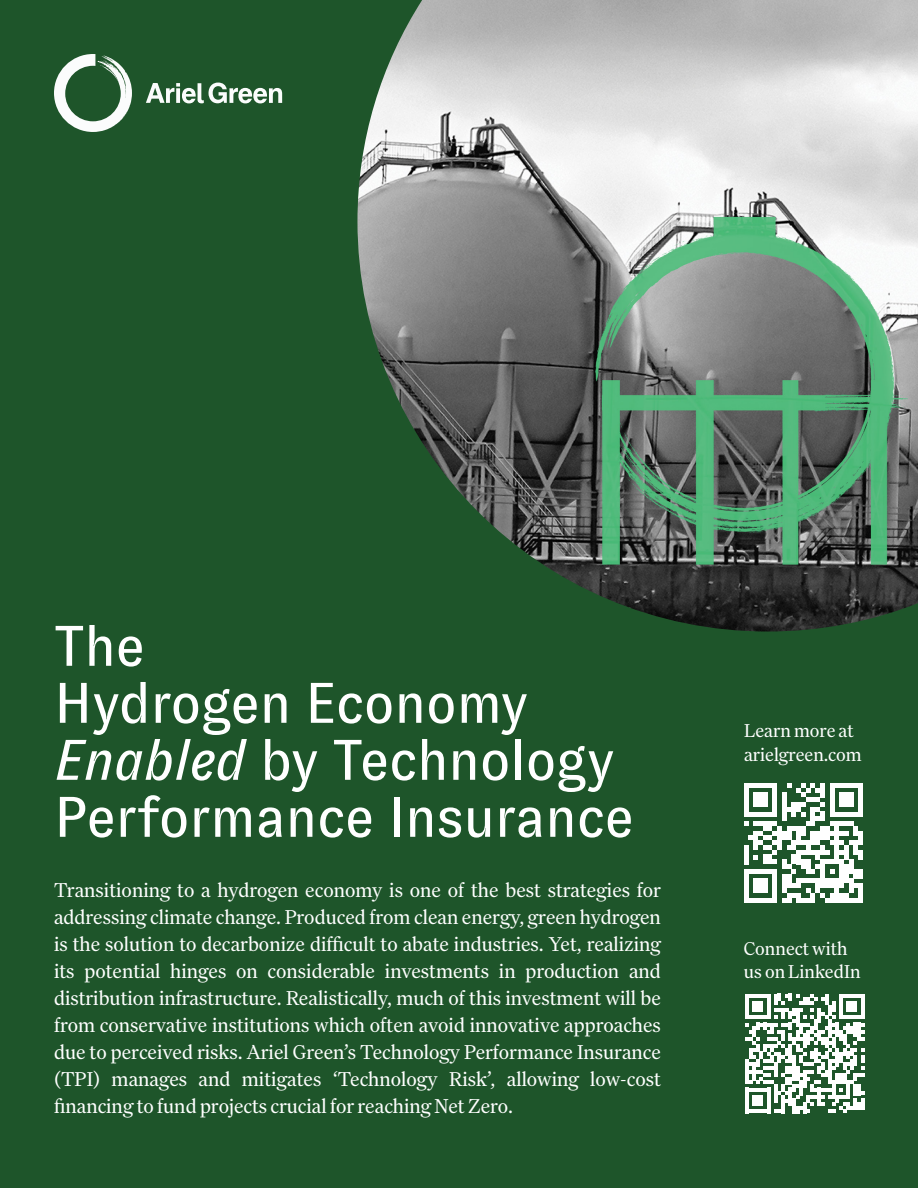
<style>
.page{position:relative;width:918px;height:1188px;background:#1e552a}
.page>*{position:absolute;margin:0;border:0;box-sizing:border-box;transform-origin:0 0}
.t1{font:57px/57px "GT Zirkon";letter-spacing:-.01em;color:#fff}
.t2{font:21px/27px "Family";color:#fff;text-align:justify}
.t3{font:19.5px/23.4px "Family";color:#fff}
.s1{font-style:italic}
</style>
<div class="page">
<svg style="left:744px;top:783px;width:119px;height:119px"></svg>
<div style="left:858px;top:836px;width:5px;height:9px;background:#fff"></div>
<div style="left:858px;top:850px;width:5px;height:9px;background:#fff"></div>
<div style="left:858px;top:869px;width:5px;height:10px;background:#fff"></div>
<div style="left:858px;top:883px;width:5px;height:10px;background:#fff"></div>
<div style="left:858px;top:893px;width:5px;height:9px;background:#fff"></div>
<svg style="left:745px;top:994px;width:120px;height:119px"></svg>
<img style="left:357px;top:0;width:561px;height:632px">
<svg style="left:54px;top:54px;width:78px;height:78px"></svg>
<svg style="left:146px;top:83px;width:136px;height:20px"></svg>
<h1 class="t1" style="left:54px;top:618px;width:582px">The<br>Hydrogen Economy<br><span class="s1">Enabled</span> by Technology<br>Performance Insurance</h1>
<p class="t2" style="left:54px;top:877px;width:609px">Transitioning to a hydrogen economy is one of the best strategies for addressing climate change. Produced from clean energy, green hydrogen is the solution to decarbonize difficult to abate industries. Yet, realizing its potential hinges on considerable investments in production and distribution infrastructure. Realistically, much of this investment will be from conservative institutions which often avoid innovative approaches due to perceived risks. Ariel Green’s Technology Performance Insurance (TPI) manages and mitigates ‘Technology Risk’, allowing low-cost financing to fund projects crucial for reaching Net Zero.</p>
<p class="t3" style="left:744px;top:719px;width:119px">Learn more at arielgreen.com</p>
<p class="t3" style="left:744px;top:937px;width:118px">Connect with us on LinkedIn</p>
</div>
